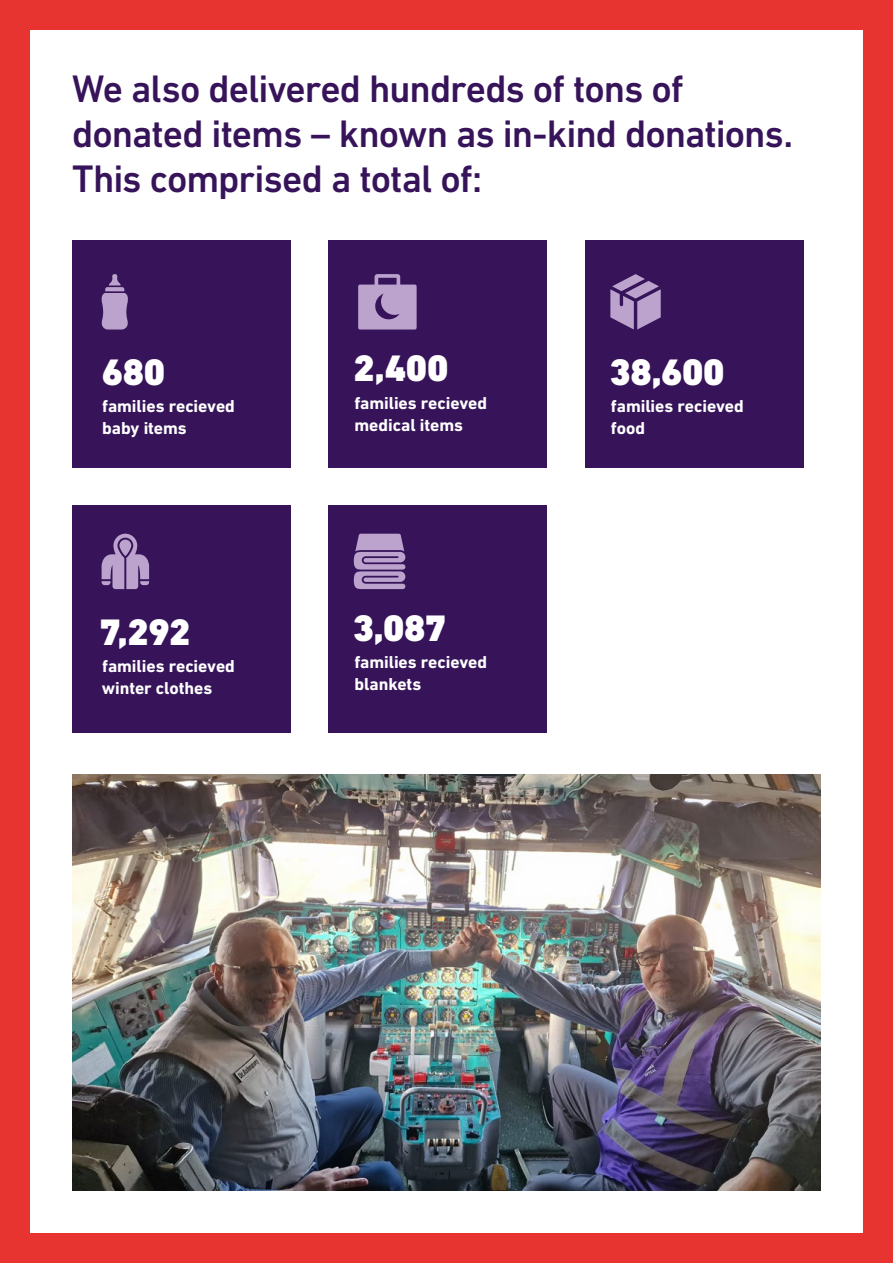
<style>
.page{position:relative;width:893px;height:1263px;background:#fff}
.page>*{position:absolute;margin:0;border:0;box-sizing:border-box;transform-origin:0 0}
.Number_Copy_Heading{font:500 39px/45px "DIN Next LT Pro";letter-spacing:-.025em;color:#37145a}
.body_copy{font:900 37.5px "DIN Next LT Pro";letter-spacing:-.01em;color:#fff}
.body_copy-2{font:700 17.55px/21.9px "DIN Next LT Pro";letter-spacing:-.005em;color:#fff}
</style>
<div class="page">
<div style="left:0;top:0;width:893px;height:1263px;border:30px solid #e73431"></div>
<div style="left:72px;top:505px;width:218px;height:227px;background:#37145a"></div>
<svg style="left:102px;top:534px;width:47px;height:55px"></svg>
<div style="left:329px;top:240px;width:218px;height:228px;background:#37145a"></div>
<svg style="left:358px;top:274px;width:59px;height:55px"></svg>
<img style="left:72px;top:775px;width:749px;height:416px">
<div style="left:72px;top:240px;width:218px;height:228px;background:#37145a"></div>
<div style="left:329px;top:505px;width:218px;height:227px;background:#37145a"></div>
<div style="left:585px;top:240px;width:218px;height:228px;background:#37145a"></div>
<svg style="left:610px;top:274px;width:51px;height:55px"></svg>
<svg style="left:101px;top:274px;width:27px;height:56px"></svg>
<svg style="left:354px;top:534px;width:51px;height:55px"></svg>
<p class="Number_Copy_Heading" style="left:72px;top:66px;width:722px">We also delivered hundreds of tons of donated items – known as in-kind donations.<br>This comprised a total of:</p>
<p class="body_copy" style="left:102px;top:350px;width:65px">680</p>
<p class="body_copy-2" style="left:102px;top:395px;width:134px">families recieved baby items</p>
<p class="body_copy" style="left:99px;top:609px;width:93px">7,292</p>
<p class="body_copy-2" style="left:102px;top:655px;width:135px">families recieved winter clothes</p>
<p class="body_copy" style="left:354px;top:346px;width:96px">2,400</p>
<p class="body_copy-2" style="left:354px;top:392px;width:134px">families recieved medical items</p>
<p class="body_copy" style="left:353px;top:606px;width:95px">3,087</p>
<p class="body_copy-2" style="left:354px;top:651px;width:134px">families recieved blankets</p>
<p class="body_copy" style="left:610px;top:350px;width:117px">38,600</p>
<p class="body_copy-2" style="left:611px;top:395px;width:134px">families recieved food</p>
</div>
